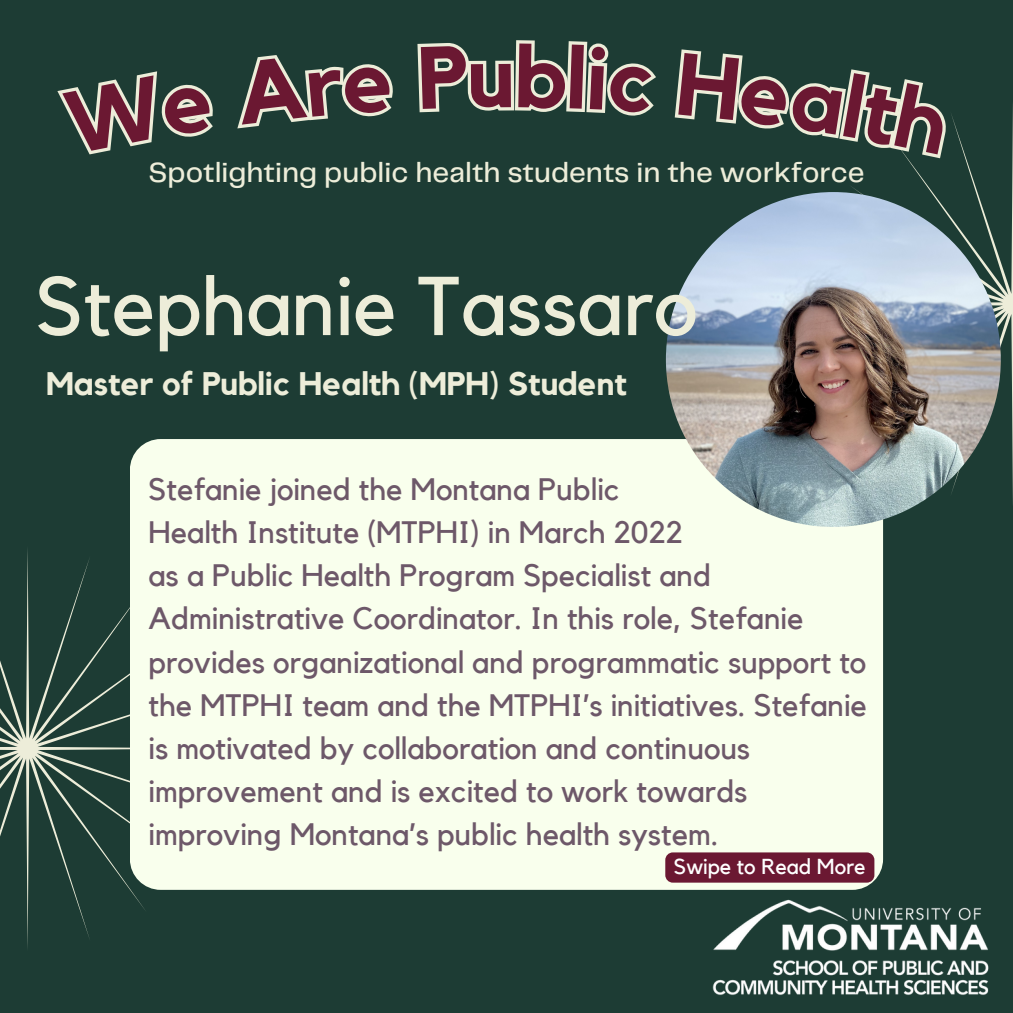
<style>
.page{position:relative;width:1013px;height:1013px;background:#fff}
.page>*{position:absolute;margin:0;border:0;box-sizing:border-box;transform-origin:0 0}
.t1{font:700 87.25px "Kollektif";color:#6b1832}
.t2{font:82.25px "Kollektif";color:#ededd9}
.t3{font:700 32.5px "Kollektif";color:#ededd9}
.t4{font:30.88px/43.1px "Kollektif";color:#6d5869}
.t5{font:500 28.75px "Telegraf";color:#ededd9}
.t6{font:21.5px "Kollektif";color:#fff}
</style>
<div class="page">
<div style="left:0;top:0;width:1012px;height:1012px;background:#1d3c34"></div>
<svg style="left:0;top:549px;width:230px;height:399px"></svg>
<svg style="left:810px;top:134px;width:202px;height:372px"></svg>
<div style="left:130px;top:439px;width:753px;height:450px;background:#f9ffed;border-radius:31px"></div>
<img style="left:666px;top:192px;width:334px;height:335px;border-radius:50%">
<img style="left:696px;top:889px;width:293px;height:106px">
<div style="left:665px;top:852px;width:209px;height:30px;background:#6b1832;border-radius:8px"></div>
<svg style="left:57px;top:55px;width:336px;height:100px"></svg>
<svg style="left:417px;top:40px;width:239px;height:76px"></svg>
<svg style="left:674px;top:49px;width:284px;height:113px"></svg>
<h1 class="t1" style="left:467px;top:37px;width:49px">u</h1>
<p class="t5" style="left:149px;top:160px;width:717px">Spotlighting public health students in the workforce</p>
<h2 class="t2" style="left:36px;top:268px;width:663px">Stephanie Tassaro</h2>
<p class="t3" style="left:46px;top:369px;width:582px">Master of Public Health (MPH) Student</p>
<p class="t4" style="left:148px;top:469px;width:719px">Stefanie joined the Montana Public<br>Health Institute (MTPHI) in March 2022<br>as a Public Health Program Specialist and Administrative Coordinator. In this role, Stefanie provides organizational and programmatic support to the MTPHI team and the MTPHI’s initiatives. Stefanie is motivated by collaboration and continuous improvement and is excited to work towards improving Montana’s public health system.</p>
<p class="t6" style="left:674px;top:856px;width:193px">Swipe to Read More</p>
</div>
